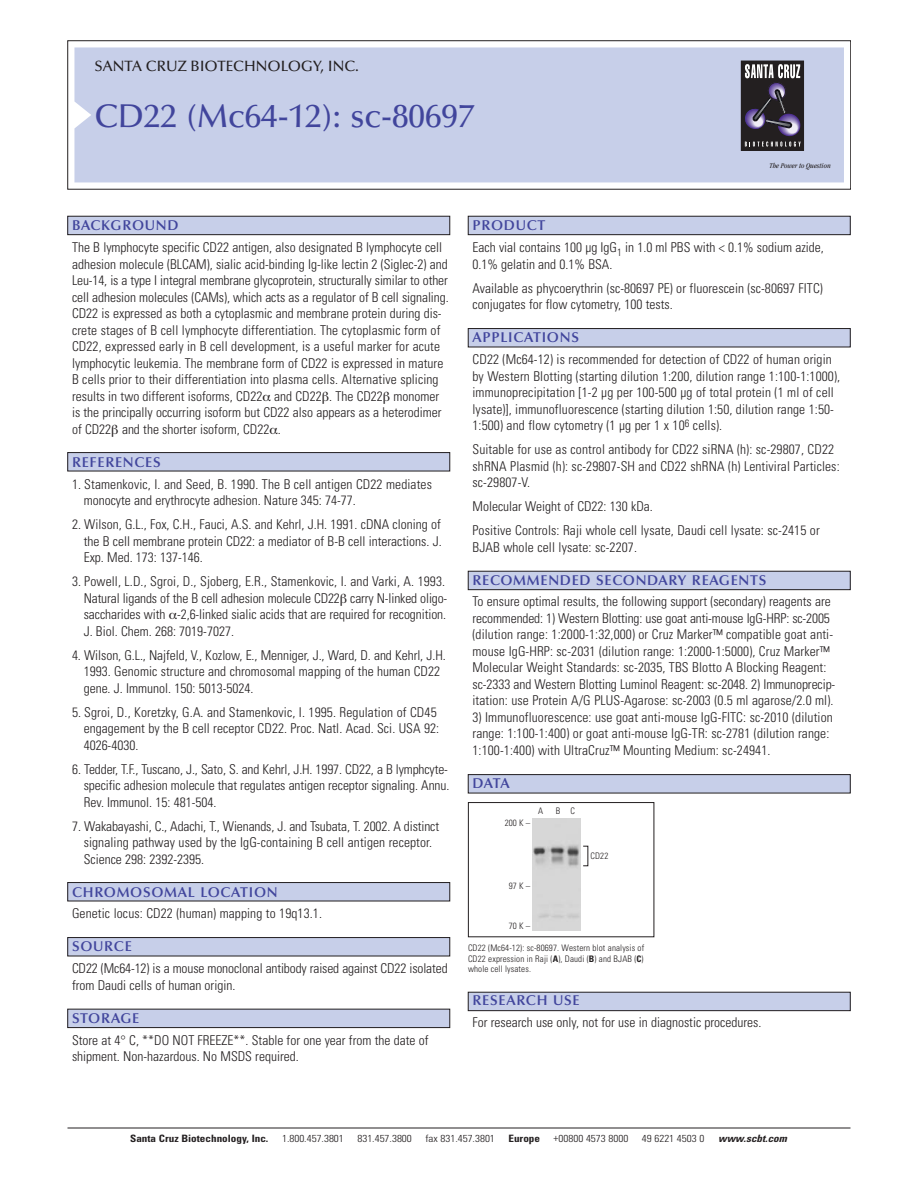
<style>
.page{position:relative;width:918px;height:1188px;background:#fff}
.page>*{position:absolute;margin:0;border:0;box-sizing:border-box;transform-origin:0 0}
.t1{font:500 33px "Optima";color:#41459c}
.t2{font:500 15px "Optima";color:#231f20}
.t3{font:600 14.25px "Optima";letter-spacing:.05em;color:#41459c}
.t4{font:300 condensed 13.5px/16.5px "Univers";letter-spacing:.005em;color:#231f20}
.t5{font:300 condensed 10.2px "Univers";color:#231f20;scale:1.1 1}
.t6{font:700 condensed 10.2px "Univers";color:#231f20;scale:1.1 1}
.t7{font:italic 700 condensed 10.2px "Univers";color:#231f20;scale:1.1 1}
.t8{font:300 condensed 9px/10.5px "Univers";letter-spacing:.015em;color:#231f20;text-align:justify}
.t9{font:italic condensed 7.5px "Garamond";color:#231f20}
.s1{font-weight:700}
</style>
<div class="page">
<div style="left:68px;top:216px;width:382px;height:19px;background:#c7cfe9"></div>
<div style="left:68px;top:216px;width:382px;height:19px;border:1px solid #231f20"></div>
<div style="left:468px;top:216px;width:382px;height:19px;background:#c7cfe9"></div>
<div style="left:468px;top:216px;width:382px;height:19px;border:1px solid #231f20"></div>
<div style="left:468px;top:329px;width:382px;height:18px;background:#c7cfe9"></div>
<div style="left:468px;top:328px;width:382px;height:19px;border:1px solid #231f20"></div>
<div style="left:468px;top:571px;width:382px;height:19px;background:#c7cfe9"></div>
<div style="left:468px;top:571px;width:382px;height:19px;border:1px solid #231f20"></div>
<div style="left:68px;top:453px;width:382px;height:18px;background:#c7cfe9"></div>
<div style="left:68px;top:452px;width:382px;height:19px;border:1px solid #231f20"></div>
<div style="left:68px;top:938px;width:382px;height:18px;background:#c7cfe9"></div>
<div style="left:68px;top:937px;width:382px;height:19px;border:1px solid #231f20"></div>
<div style="left:68px;top:883px;width:382px;height:18px;background:#c7cfe9"></div>
<div style="left:68px;top:882px;width:382px;height:19px;border:1px solid #231f20"></div>
<div style="left:68px;top:1009px;width:382px;height:19px;background:#c7cfe9"></div>
<div style="left:68px;top:1009px;width:382px;height:19px;border:1px solid #231f20"></div>
<div style="left:468px;top:992px;width:382px;height:19px;background:#c7cfe9"></div>
<div style="left:468px;top:992px;width:382px;height:19px;border:1px solid #231f20"></div>
<div style="left:468px;top:775px;width:382px;height:18px;background:#c7cfe9"></div>
<div style="left:468px;top:774px;width:382px;height:19px;border:1px solid #231f20"></div>
<div style="left:74px;top:47px;width:770px;height:135px;background:#c7cfe9"></div>
<div style="left:741px;top:61px;width:62px;height:89px;background:#231f20"></div>
<div style="left:741px;top:61px;width:63px;height:90px;border:1px solid #231f20"></div>
<svg style="left:741px;top:64px;width:64px;height:83px"></svg>
<hr style="left:68px;top:1128px;width:782px;height:1px;background:#231f20">
<div style="left:468px;top:802px;width:186px;height:135px;border:1px solid #231f20"></div>
<img style="left:532px;top:818px;width:48px;height:113px">
<p class="t2" style="left:94px;top:60px;width:266px">SANTA CRUZ BIOTECHNOLOGY, INC.</p>
<h1 class="t1" style="left:94px;top:103px;width:382px">CD22 (Mc64-12): sc-80697</h1>
<p class="t9" style="left:769px;top:163px;width:63px">The Power to Question</p>
<p class="t3" style="left:72px;top:220px;width:108px">BACKGROUND</p>
<p class="t4" style="left:72px;top:241px;width:378px">The B lymphocyte specific CD22 antigen, also designated B lymphocyte cell adhesion molecule (BLCAM), sialic acid-binding Ig-like lectin 2 (Siglec-2) and Leu-14, is a type I integral membrane glycoprotein, structurally similar to other cell adhesion molecules (CAMs), which acts as a regulator of B cell signaling.<br>CD22 is expressed as both a cytoplasmic and membrane protein during dis&shy;crete stages of B cell lymphocyte differentiation. The cytoplasmic form of CD22, expressed early in B cell development, is a useful marker for acute lymphocytic leukemia. The membrane form of CD22 is expressed in mature B cells prior to their differentiation into plasma cells. Alternative splicing results in two different isoforms, CD22 and CD22 . The CD22 monomer is the principally occurring isoform but CD22 also appears as a heterodimer of CD22 and the shorter isoform, CD22 .</p>
<p class="t3" style="left:72px;top:456px;width:90px">REFERENCES</p>
<p class="t4" style="left:84px;top:477px;width:350px;text-indent:-12px">1. Stamenkovic, I. and Seed, B. 1990. The B cell antigen CD22 mediates monocyte and erythrocyte adhesion. Nature 345: 74-77.</p>
<p class="t4" style="left:84px;top:517px;width:359px;text-align:justify;text-indent:-12px">2. Wilson, G.L., Fox, C.H., Fauci, A.S. and Kehrl, J.H. 1991. cDNA cloning of the B cell membrane protein CD22: a mediator of B-B cell interactions. J.<br>Exp. Med. 173: 137-146.</p>
<p class="t4" style="left:84px;top:574px;width:365px;text-indent:-12px">3. Powell, L.D., Sgroi, D., Sjoberg, E.R., Stamenkovic, I. and Varki, A. 1993.<br>Natural ligands of the B cell adhesion molecule CD22 carry N-linked oligo&shy;saccharides with -2,6-linked sialic acids that are required for recognition.<br>J. Biol. Chem. 268: 7019-7027.</p>
<p class="t4" style="left:84px;top:648px;width:364px;text-indent:-12px">4. Wilson, G.L., Najfeld, V., Kozlow, E., Menniger, J., Ward, D. and Kehrl, J.H.<br>1993. Genomic structure and chromosomal mapping of the human CD22 gene. J. Immunol. 150: 5013-5024.</p>
<p class="t4" style="left:84px;top:705px;width:357px;text-indent:-12px">5. Sgroi, D., Koretzky, G.A. and Stamenkovic, I. 1995. Regulation of CD45 engagement by the B cell receptor CD22. Proc. Natl. Acad. Sci. USA 92:<br>4026-4030.</p>
<p class="t4" style="left:84px;top:762px;width:367px;text-align:justify;text-indent:-12px">6. Tedder, T.F., Tuscano, J., Sato, S. and Kehrl, J.H. 1997. CD22, a B lymphcyte&shy;specific adhesion molecule that regulates antigen receptor signaling. Annu.<br>Rev. Immunol. 15: 481-504.</p>
<p class="t4" style="left:84px;top:819px;width:357px;text-indent:-12px">7. Wakabayashi, C., Adachi, T., Wienands, J. and Tsubata, T. 2002. A distinct signaling pathway used by the IgG-containing B cell antigen receptor.<br>Science 298: 2392-2395.</p>
<p class="t3" style="left:72px;top:886px;width:207px">CHROMOSOMAL LOCATION</p>
<p class="t4" style="left:72px;top:907px;width:252px">Genetic locus: CD22 (human) mapping to 19q13.1.</p>
<p class="t3" style="left:72px;top:941px;width:61px">SOURCE</p>
<p class="t4" style="left:72px;top:962px;width:377px">CD22 (Mc64-12) is a mouse monoclonal antibody raised against CD22 isolated from Daudi cells of human origin.</p>
<p class="t3" style="left:72px;top:1012px;width:69px">STORAGE</p>
<p class="t4" style="left:72px;top:1033px;width:358px">Store at 4° C, **DO NOT FREEZE**. Stable for one year from the date of shipment. Non-hazardous. No MSDS required.</p>
<p class="t3" style="left:473px;top:220px;width:74px">PRODUCT</p>
<p class="t4" style="left:473px;top:241px;width:353px">Each vial contains 100 µg IgG<sub>1</sub> in 1.0 ml PBS with &lt; 0.1% sodium azide,<br>0.1% gelatin and 0.1% BSA.</p>
<p class="t4" style="left:473px;top:281px;width:352px">Available as phycoerythrin (sc-80697 PE) or fluorescein (sc-80697 FITC) conjugates for flow cytometry, 100 tests.</p>
<p class="t3" style="left:473px;top:331px;width:108px">APPLICATIONS</p>
<p class="t4" style="left:473px;top:352px;width:369px">CD22 (Mc64-12) is recommended for detection of CD22 of human origin by Western Blotting (starting dilution 1:200, dilution range 1:100-1:1000), immunoprecipitation [1-2 µg per 100-500 µg of total protein (1 ml of cell lysate)], immunofluorescence (starting dilution 1:50, dilution range 1:50- 1:500) and flow cytometry (1 µg per 1 x 10<sup>6</sup> cells).</p>
<p class="t4" style="left:473px;top:442px;width:369px">Suitable for use as control antibody for CD22 siRNA (h): sc-29807, CD22 shRNA Plasmid (h): sc-29807-SH and CD22 shRNA (h) Lentiviral Particles: sc-29807-V.</p>
<p class="t4" style="left:473px;top:496px;width:349px;line-height:24px">Molecular Weight of CD22: 130 kDa.<br>Positive Controls: Raji whole cell lysate, Daudi cell lysate: sc-2415 or</p>
<p class="t4" style="left:473px;top:540px;width:166px">BJAB whole cell lysate: sc-2207.</p>
<p class="t3" style="left:473px;top:574px;width:295px">RECOMMENDED SECONDARY REAGENTS</p>
<p class="t4" style="left:473px;top:595px;width:364px">To ensure optimal results, the following support (secondary) reagents are recommended: 1) Western Blotting: use goat anti-mouse IgG-HRP: sc-2005 (dilution range: 1:2000-1:32,000) or Cruz Marker™ compatible goat anti&shy;mouse IgG-HRP: sc-2031 (dilution range: 1:2000-1:5000), Cruz Marker™ Molecular Weight Standards: sc-2035, TBS Blotto A Blocking Reagent: sc-2333 and Western Blotting Luminol Reagent: sc-2048. 2) Immunoprecip&shy;itation: use Protein A/G PLUS-Agarose: sc-2003 (0.5 ml agarose/2.0 ml).</p>
<p class="t4" style="left:473px;top:710px;width:362px">3) Immunofluorescence: use goat anti-mouse IgG-FITC: sc-2010 (dilution range: 1:100-1:400) or goat anti-mouse IgG-TR: sc-2781 (dilution range:<br>1:100-1:400) with UltraCruz™ Mounting Medium: sc-24941.</p>
<p class="t3" style="left:473px;top:777px;width:39px">DATA</p>
<p class="t8" style="left:505px;top:818px;width:27px">200 K –</p>
<p class="t8" style="left:538px;top:806px;width:7px">A</p>
<p class="t8" style="left:556px;top:806px;width:21px">B C</p>
<p class="t8" style="left:509px;top:881px;width:23px">97 K –</p>
<p class="t8" style="left:509px;top:921px;width:23px">70 K –</p>
<p class="t8" style="left:591px;top:851px;width:19px">CD22</p>
<p class="t8" style="left:468px;top:944px;width:178px">CD22 (Mc64-12): sc-80697. Western blot analysis of CD22 expression in Raji (<span class="s1">A</span>), Daudi (<span class="s1">B</span>) and BJAB (<span class="s1">C</span>) whole cell lysates.</p>
<p class="t3" style="left:473px;top:995px;width:109px">RESEARCH USE</p>
<p class="t4" style="left:473px;top:1016px;width:290px">For research use only, not for use in diagnostic procedures.</p>
<p class="t6" style="left:130px;top:1135px;width:127px">Santa Cruz Biotechnology, Inc.</p>
<p class="t5" style="left:282px;top:1135px;width:58px">1.800.457.3801</p>
<p class="t5" style="left:357px;top:1135px;width:51px">831.457.3800</p>
<p class="t5" style="left:425px;top:1135px;width:65px">fax 831.457.3801</p>
<p class="t6" style="left:508px;top:1135px;width:30px">Europe</p>
<p class="t5" style="left:554px;top:1135px;width:69px">+00800 4573 8000</p>
<p class="t5" style="left:642px;top:1135px;width:58px">49 6221 4503 0</p>
<p class="t7" style="left:718px;top:1135px;width:66px">www.scbt.com</p>
</div>
